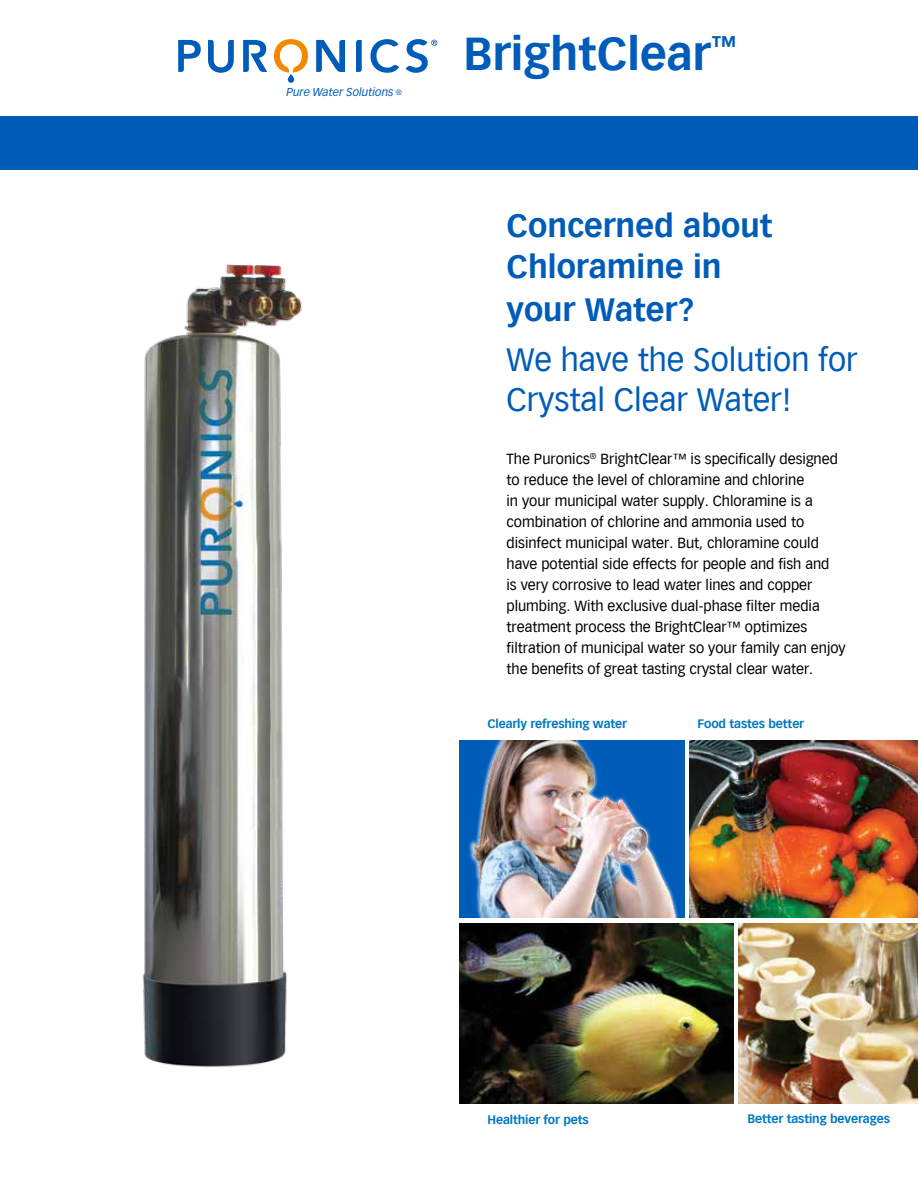
<style>
.page{position:relative;width:918px;height:1188px;background:#fff}
.page>*{position:absolute;margin:0;border:0;box-sizing:border-box;transform-origin:0 0}
.t1{font:700 45px "Vectora LH";color:#005cb9}
.t2{font:31.5px/40.5px "Vectora LH";color:#005cb9}
.t3{font:700 31.5px/40.5px "Vectora LH";color:#005cb9}
.t4{font:14.25px/21px "Vectora LH";color:#000}
.t5{font:700 12px "Vectora LH";letter-spacing:-.01em;color:#0079c1}
.t6{font:italic 11.25px "Vectora LH";color:#005cb9}
.s1{font-size:7.65px}
</style>
<div class="page">
<div style="left:0;top:116px;width:918px;height:54px;background:#005cb9"></div>
<svg style="left:178px;top:40px;width:23px;height:32px"></svg>
<svg style="left:356px;top:40px;width:6px;height:32px"></svg>
<svg style="left:316px;top:40px;width:29px;height:32px"></svg>
<svg style="left:208px;top:40px;width:26px;height:33px"></svg>
<svg style="left:243px;top:40px;width:24px;height:32px"></svg>
<svg style="left:370px;top:39px;width:29px;height:34px"></svg>
<svg style="left:274px;top:39px;width:34px;height:34px"></svg>
<div style="left:288px;top:74px;width:6px;height:9px;background:#005cb9;border-radius:3px"></div>
<svg style="left:406px;top:39px;width:31px;height:34px"></svg>
<img style="left:142px;top:264px;width:160px;height:804px">
<img style="left:459px;top:740px;width:225px;height:177px">
<img style="left:459px;top:923px;width:274px;height:181px">
<img style="left:738px;top:923px;width:180px;height:181px">
<img style="left:690px;top:740px;width:228px;height:177px">
<p class="t6" style="left:286px;top:86px;width:117px">Pure Water Solutions <span class="s1">®</span></p>
<h1 class="t1" style="left:464px;top:30px;width:275px">BrightClear<sup>™</sup></h1>
<h2 class="t3" style="left:507px;top:207px;width:268px">Concerned about<br>Chloramine in</h2>
<h2 class="t3" style="left:507px;top:291px;width:189px">your Water?</h2>
<h2 class="t2" style="left:507px;top:341px;width:353px">We have the Solution for<br>Crystal Clear Water!</h2>
<p class="t4" style="left:507px;top:449px;width:341px">The Puronics<sup>®</sup> BrightClear™ is specifically designed to reduce the level of chloramine and chlorine<br>in your municipal water supply. Chloramine is a combination of chlorine and ammonia used to disinfect municipal water. But, chloramine could have potential side effects for people and fish and<br>is very corrosive to lead water lines and copper plumbing. With exclusive dual-phase filter media treatment process the BrightClear™ optimizes filtration of municipal water so your family can enjoy the benefits of great tasting crystal clear water.</p>
<p class="t5" style="left:488px;top:718px;width:141px">Clearly refreshing water</p>
<p class="t5" style="left:697px;top:718px;width:108px">Food tastes better</p>
<p class="t5" style="left:488px;top:1113px;width:103px">Healthier for pets</p>
<p class="t5" style="left:747px;top:1113px;width:144px">Better tasting beverages</p>
</div>
